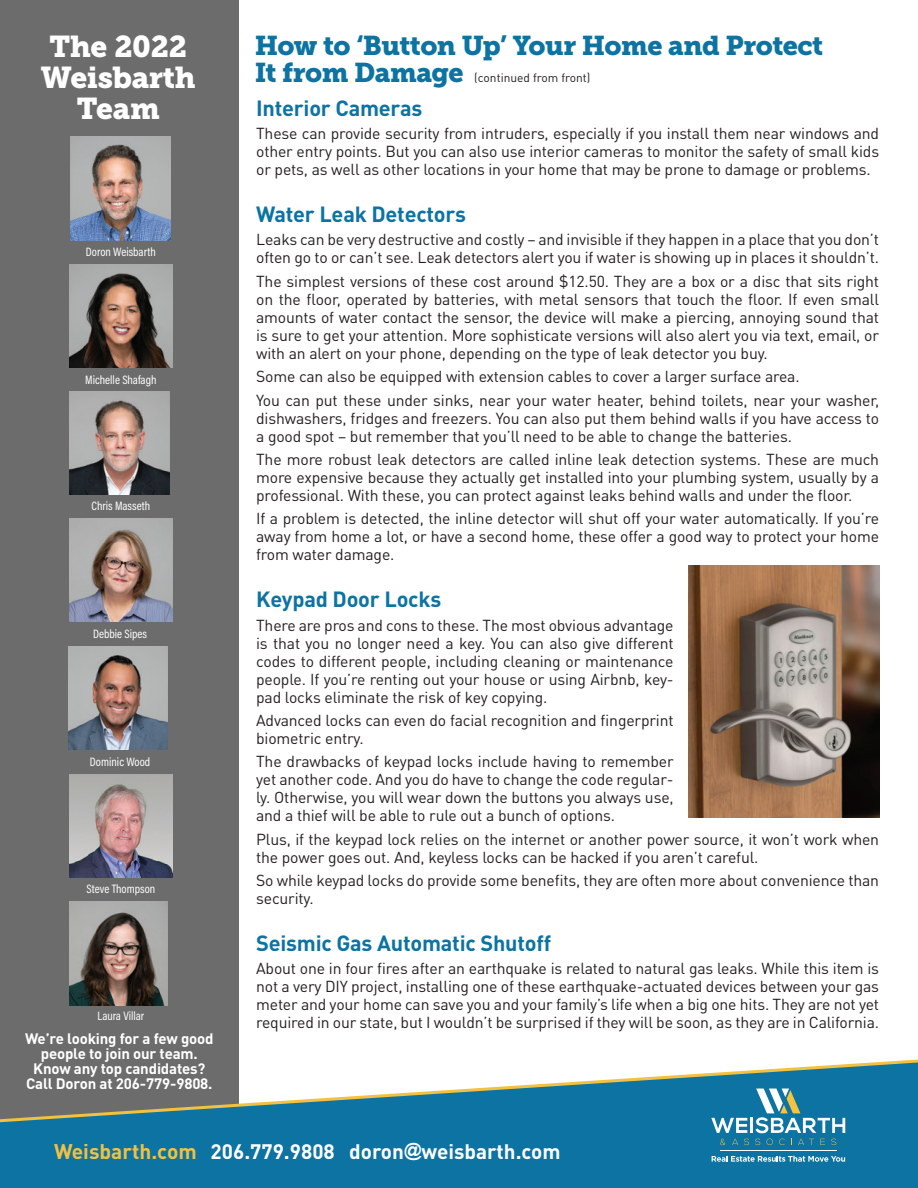
<style>
.page{position:relative;width:918px;height:1188px;background:#fff}
.page>*{position:absolute;margin:0;border:0;box-sizing:border-box;transform-origin:0 0}
.museo_head{font:30px "Museo Slab 900";letter-spacing:-.01em;color:#fff}
.museo_head-2{font:27px/27px "Museo Slab 900";letter-spacing:-.02em;color:#0c73a2}
.t1{font:700 21.75px "DIN Pro";letter-spacing:-.01em;color:#0c73a2}
.t2{font:700 21px "DIN Pro";color:#f2c13f}
.t3{font:700 20.7px "DIN Pro";color:#fff}
.t4{font:15.75px/18px "DIN Pro";letter-spacing:-.01em;color:#231f20;text-align:justify}
.t5{font:700 15px/15px "DIN Pro";letter-spacing:-.01em;color:#fff;text-align:center}
.t6{font:12.3px "Acumin Pro Cond";color:#fff}
.t7{font:12px "DIN Pro";color:#231f20}
.s1{font-family:"Arial";font-size:18px}
</style>
<div class="page">
<div style="left:0;top:0;width:239px;height:1168px;background:#6c6c6c"></div>
<div style="left:0;top:1126px;width:918px;height:62px;background:#0c73a2"></div>
<svg style="left:0;top:995px;width:918px;height:131px"></svg>
<img style="left:71px;top:137px;width:100px;height:103px">
<img style="left:69px;top:264px;width:103px;height:104px">
<img style="left:69px;top:774px;width:103px;height:104px">
<img style="left:69px;top:902px;width:98px;height:103px">
<img style="left:68px;top:646px;width:100px;height:104px">
<img style="left:69px;top:392px;width:100px;height:103px">
<img style="left:69px;top:518px;width:103px;height:104px">
<svg style="left:711px;top:1118px;width:36px;height:15px"></svg>
<hr style="left:750px;top:1118px;width:3px;height:15px;background:#fff">
<svg style="left:756px;top:1089px;width:89px;height:44px"></svg>
<svg style="left:732px;top:1139px;width:6px;height:6px"></svg>
<svg style="left:744px;top:1139px;width:5px;height:6px"></svg>
<svg style="left:755px;top:1139px;width:5px;height:6px"></svg>
<svg style="left:767px;top:1139px;width:6px;height:6px"></svg>
<svg style="left:779px;top:1139px;width:6px;height:6px"></svg>
<svg style="left:798px;top:1139px;width:16px;height:6px"></svg>
<svg style="left:820px;top:1139px;width:5px;height:6px"></svg>
<svg style="left:831px;top:1139px;width:5px;height:6px"></svg>
<svg style="left:720px;top:1139px;width:5px;height:6px"></svg>
<svg style="left:712px;top:1156px;width:133px;height:6px"></svg>
<hr style="left:720px;top:1151px;width:116px;height:1px;background:#fff">
<img style="left:688px;top:566px;width:191px;height:252px">
<p class="museo_head" style="left:50px;top:29px;width:139px">The 2022</p>
<p class="museo_head" style="left:41px;top:60px;width:156px">Weisbarth</p>
<p class="museo_head" style="left:77px;top:91px;width:85px">Team</p>
<p class="t6" style="left:86px;top:243px;width:71px">Doron Weisbarth</p>
<p class="t6" style="left:85px;top:372px;width:73px">Michelle Shafagh</p>
<p class="t6" style="left:92px;top:498px;width:60px">Chris Masseth</p>
<p class="t6" style="left:93px;top:626px;width:56px">Debbie Sipes</p>
<p class="t6" style="left:90px;top:754px;width:62px">Dominic Wood</p>
<p class="t6" style="left:86px;top:881px;width:70px">Steve Thompson</p>
<p class="t6" style="left:97px;top:1008px;width:48px">Laura Villar</p>
<p class="t5" style="left:25px;top:1030px;width:190px">We’re looking for a few good people to join our team.<br>Know any top candidates?<br>Call Doron at 206-779-9808.</p>
<p class="museo_head-2" style="left:255px;top:32px;width:570px">How to ‘Button Up’ Your Home and Protect<br>It from Damage</p>
<p class="t7" style="left:474px;top:69px;width:118px">(continued from front)</p>
<p class="t1" style="left:256px;top:93px;width:168px">Interior Cameras</p>
<p class="t4" style="left:256px;top:124px;width:625px">These can provide security from intruders, especially if you install them near windows and other entry points. But you can also use interior cameras to monitor the safety of small kids or pets, as well as other locations in your home that may be prone to damage or problems.</p>
<p class="t1" style="left:256px;top:199px;width:211px">Water Leak Detectors</p>
<p class="t4" style="left:256px;top:230px;width:624px">Leaks can be very destructive and costly – and invisible if they happen in a place that you don’t often go to or can’t see. Leak detectors alert you if water is showing up in places it shouldn’t.</p>
<p class="t4" style="left:256px;top:271px;width:625px">The simplest versions of these cost around $12.50. They are a box or a disc that sits right on the floor, operated by batteries, with metal sensors that touch the floor. If even small amounts of water contact the sensor, the device will make a piercing, annoying sound that is sure to get your attention. More sophisticate versions will also alert you via text, email, or with an alert on your phone, depending on the type of leak detector you buy.</p>
<p class="t4" style="left:256px;top:367px;width:545px">Some can also be equipped with extension cables to cover a larger surface area.</p>
<p class="t4" style="left:256px;top:390px;width:625px">You can put these under sinks, near your water heater, behind toilets, near your washer, dishwashers, fridges and freezers. You can also put them behind walls if you have access to a good spot – but remember that you’ll need to be able to change the batteries.</p>
<p class="t4" style="left:256px;top:450px;width:624px">The more robust leak detectors are called inline leak detection systems. These are much more expensive because they actually get installed into your plumbing system, usually by a professional. With these, you can protect against leaks behind walls and under the floor.</p>
<p class="t4" style="left:256px;top:509px;width:625px">If a problem is detected, the inline detector will shut off your water automatically. If you’re away from home a lot, or have a second home, these offer a good way to protect your home from water damage.</p>
<p class="t1" style="left:256px;top:584px;width:187px">Keypad Door Locks</p>
<p class="t4" style="left:256px;top:615px;width:419px">There are pros and cons to these. The most obvious advantage is that you no longer need a key. You can also give different codes to different people, including cleaning or maintenance people. If you’re renting out your house or using Airbnb, key&shy;pad locks eliminate the risk of key copying.</p>
<p class="t4" style="left:256px;top:711px;width:419px">Advanced locks can even do facial recognition and fingerprint biometric entry.</p>
<p class="t4" style="left:256px;top:752px;width:419px">The drawbacks of keypad locks include having to remember yet another code. And you do have to change the code regular&shy;ly. Otherwise, you will wear down the buttons you always use, and a thief will be able to rule out a bunch of options.</p>
<p class="t4" style="left:256px;top:829px;width:624px">Plus, if the keypad lock relies on the internet or another power source, it won’t work when the power goes out. And, keyless locks can be hacked if you aren’t careful.</p>
<p class="t4" style="left:256px;top:871px;width:625px">So while keypad locks do provide some benefits, they are often more about convenience than security.</p>
<p class="t1" style="left:256px;top:928px;width:296px">Seismic Gas Automatic Shutoff</p>
<p class="t4" style="left:256px;top:959px;width:625px">About one in four fires after an earthquake is related to natural gas leaks. While this item is not a very DIY project, installing one of these earthquake-actuated devices between your gas meter and your home can save you and your family’s life when a big one hits. They are not yet required in our state, but I wouldn’t be surprised if they will be soon, as they are in California.</p>
<p class="t2" style="left:54px;top:1137px;width:144px">Weisbarth.com</p>
<p class="t3" style="left:211px;top:1137px;width:351px">206.779.9808 doron<span class="s1">@</span>weisbarth.com</p>
</div>
